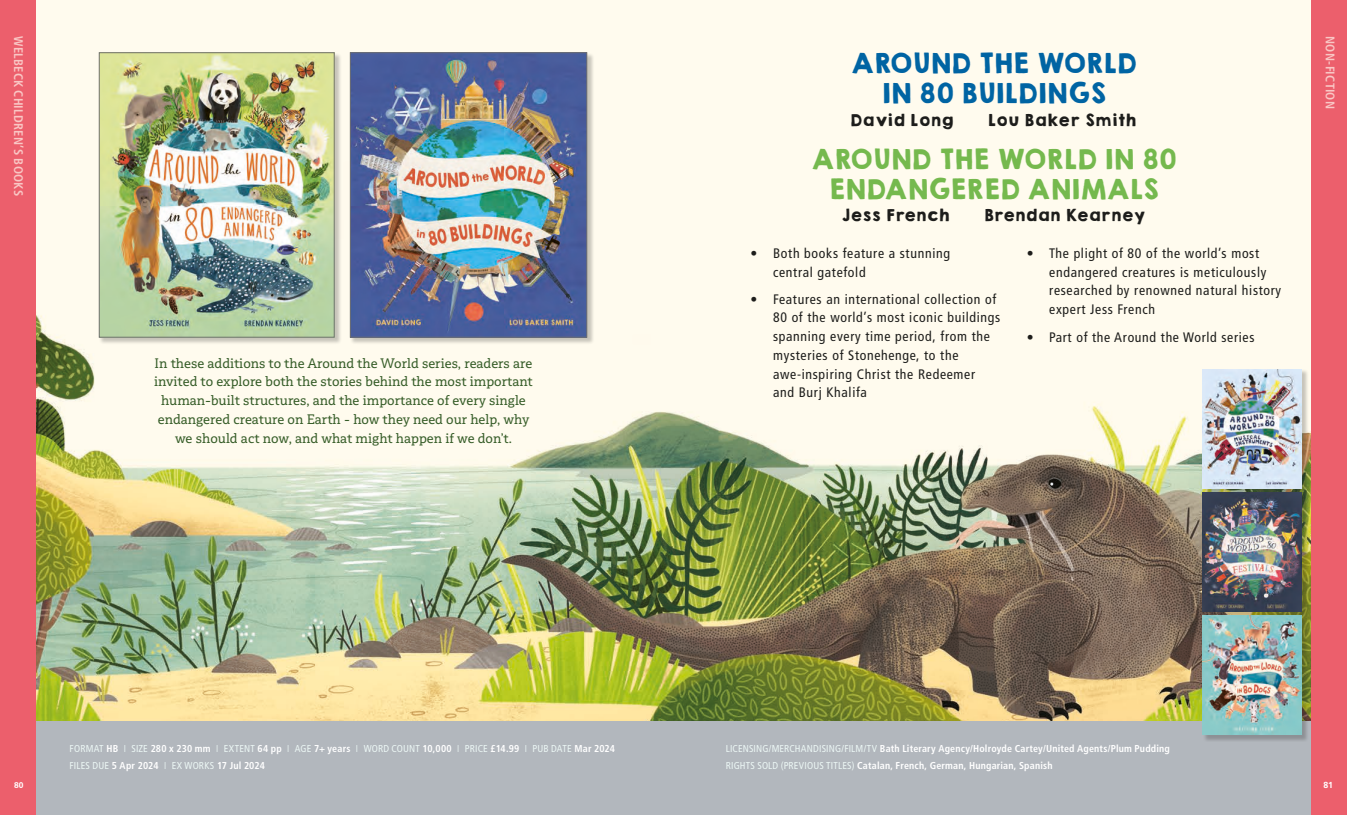
<style>
.page{position:relative;width:1347px;height:815px;background:#fff}
.page>*{position:absolute;margin:0;border:0;box-sizing:border-box;transform-origin:0 0}
.t1{font:25px/30px "KGHAPPY Solid";letter-spacing:-.02em;color:#75b94e;text-align:center}
.t2{font:25px/30px "KGHAPPY Solid";letter-spacing:-.02em;color:#0064a3;text-align:center}
.t3{font:15px "KGHAPPY Solid";letter-spacing:.01em;color:#1d1d1b}
.t4{font:condensed 13.75px/18.8px "Frutiger LT";letter-spacing:.05em;color:#1d1d1b}
.t5{font:13.75px/18.8px "Multiple Slab Pro";color:#355c27;text-align:center}
.t6{font:700 condensed 12.5px "Frutiger";letter-spacing:.02em;color:#f9c7c5}
.t7{font:700 condensed 10px/17.5px "Frutiger";letter-spacing:.015em;color:#fff}
.t8{font:700 8.75px "Frutiger";color:#fff}
.t9{font:700 8.75px "Frutiger";color:#fff}
.s1{font-family:"Frutiger LT";font-weight:400;color:#ebf6f4}
.s2{font-weight:300;font-stretch:normal;color:#ebf6f4}
</style>
<div class="page">
<img style="left:36px;top:0;width:1275px;height:721px">
<div style="left:0;top:721px;width:1346px;height:94px;background:#b2b7bd"></div>
<div style="left:0;top:0;width:36px;height:815px;background:#ec5f6c"></div>
<div style="left:1311px;top:0;width:35px;height:815px;background:#ec5f6c"></div>
<div style="left:1202px;top:369px;width:107px;height:127px;background:#1d1d1b;opacity:.25"></div>
<img style="left:1202px;top:369px;width:99px;height:120px">
<div style="left:1202px;top:492px;width:106px;height:127px;background:#1d1d1b;opacity:.25"></div>
<img style="left:1202px;top:492px;width:99px;height:120px">
<div style="left:1202px;top:615px;width:106px;height:127px;background:#1d1d1b;opacity:.25"></div>
<img style="left:1202px;top:615px;width:99px;height:120px">
<div style="left:350px;top:52px;width:245px;height:293px;background:#1d1d1b;opacity:.25"></div>
<img style="left:352px;top:54px;width:233px;height:282px">
<div style="left:350px;top:52px;width:237px;height:286px;border:1px solid #70706f"></div>
<div style="left:99px;top:52px;width:243px;height:293px;background:#1d1d1b;opacity:.25"></div>
<img style="left:101px;top:54px;width:231px;height:282px">
<div style="left:99px;top:52px;width:235px;height:286px;border:1px solid #70706f"></div>
<p class="t6" style="left:26px;top:36px;width:162px;rotate:90deg">WELBECK CHILDREN’S BOOKS</p>
<p class="t6" style="left:1337px;top:36px;width:74px;rotate:90deg">NON-FICTION</p>
<h1 class="t2" style="left:850px;top:48px;width:288px">AROUND THE WORLD<br>IN 80 BUILDINGS</h1>
<p class="t3" style="left:849px;top:108px;width:105px">David Long</p>
<p class="t3" style="left:987px;top:108px;width:150px">Lou Baker Smith</p>
<h1 class="t1" style="left:811px;top:144px;width:367px">AROUND THE WORLD IN 80<br>ENDANGERED ANIMALS</h1>
<p class="t5" style="left:154px;top:353px;width:380px">In these additions to the Around the World series, readers are invited to explore both the stories behind the most important human-built structures, and the importance of every single endangered creature on Earth - how they need our help, why we should act now, and what might happen if we don’t.</p>
<p class="t3" style="left:841px;top:204px;width:110px">Jess French</p>
<p class="t3" style="left:983px;top:204px;width:163px">Brendan Kearney</p>
<p class="t4" style="left:773px;top:244px;width:178px;text-indent:-22px">• Both books feature a stunning central gatefold</p>
<p class="t4" style="left:773px;top:290px;width:229px;text-indent:-22px">• Features an international collection of 80 of the world’s most iconic buildings spanning every time period, from the mysteries of Stonehenge, to the awe-inspiring Christ the Redeemer<br>and Burj Khalifa</p>
<p class="t4" style="left:1049px;top:244px;width:233px;text-indent:-22px">• The plight of 80 of the world’s most endangered creatures is meticulously researched by renowned natural history expert Jess French</p>
<p class="t4" style="left:1026px;top:328px;width:229px">• Part of the Around the World series</p>
<p class="t7" style="left:70px;top:739px;width:547px"><span class="s1">FORMAT</span> HB <span class="s2">I</span> <span class="s1">SIZE</span> 280 x 230 mm <span class="s2">I</span> <span class="s1">EXTENT</span> 64 pp <span class="s2">I</span> <span class="s1">AGE</span> 7+ years <span class="s2">I</span> <span class="s1">WORD COUNT</span> 10,000 <span class="s2">I</span> <span class="s1">PRICE</span> £14.99 <span class="s2">I</span> <span class="s1">PUB DATE</span> Mar 2024<br><span class="s1">FILES DUE</span> 5 Apr 2024 <span class="s2">I</span> <span class="s1">EX WORKS</span> 17 Jul 2024</p>
<p class="t7" style="left:725px;top:739px;width:446px"><span class="s1">LICENSING/MERCHANDISING/FILM/TV</span> Bath Literary Agency/Holroyde Cartey/United Agents/Plum Pudding<br><span class="s1">RIGHTS SOLD (PREVIOUS TITLES)</span> Catalan, French, German, Hungarian, Spanish</p>
<p class="t8" style="left:14px;top:780px;width:11px">80</p>
<p class="t9" style="left:1323px;top:780px;width:11px">81</p>
</div>
